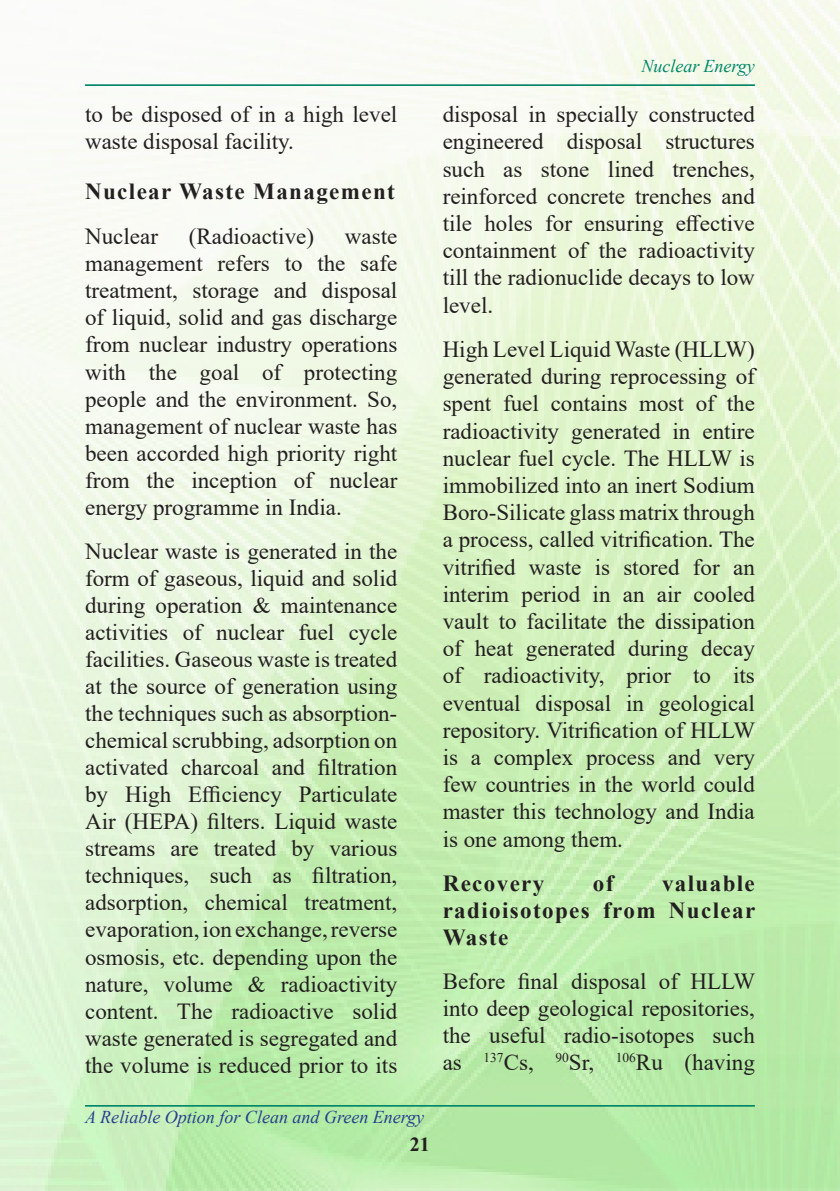
<style>
.page{position:relative;width:840px;height:1191px;background:#fff}
.page>*{position:absolute;margin:0;border:0;box-sizing:border-box;transform-origin:0 0}
.Gn_10_8{font:23px/27.2px "Times New Roman";color:#231f20;text-align:justify}
.Gn_10_8-2{font:700 23px/27px "Times New Roman";letter-spacing:.06em;color:#231f20;text-align:justify}
.t1{font:700 20px "Times New Roman";color:#231f20}
.t2{font:italic 18px "Times New Roman";color:#253f8e}
.t3{font:italic 18px "Times New Roman";color:#008768}
</style>
<div class="page">
<img style="left:0;top:0;width:839px;height:1191px">
<hr style="left:85px;top:84px;width:669px;height:1px;background:#008768">
<hr style="left:85px;top:85px;width:669px;height:1px;background:#008768">
<hr style="left:85px;top:1105px;width:669px;height:1px;background:#008768">
<p class="Gn_10_8" style="left:85px;top:100px;width:313px">to be disposed of in a high level waste disposal facility.</p>
<p class="Gn_10_8-2" style="left:85px;top:177px;width:311px">Nuclear Waste Management</p>
<p class="Gn_10_8" style="left:85px;top:221px;width:74px">Nuclear</p>
<p class="Gn_10_8" style="left:189px;top:221px;width:127px">(Radioactive)</p>
<p class="Gn_10_8" style="left:85px;top:221px;width:313px;text-indent:259px">waste management refers to the safe treatment, storage and disposal of liquid, solid and gas discharge from nuclear industry operations with the goal of protecting people and the environment. So, management of nuclear waste has been accorded high priority right from the inception of nuclear energy programme in India.</p>
<p class="Gn_10_8" style="left:85px;top:537px;width:313px">Nuclear waste is generated in the form of gaseous, liquid and solid during operation &amp; maintenance activities of nuclear fuel cycle facilities. Gaseous waste is treated at the source of generation using the techniques such as absorption&shy;chemical scrubbing, adsorption on activated charcoal and filtration by High Efficiency Particulate Air (HEPA) filters. Liquid waste streams are treated by various techniques, such as filtration, adsorption, chemical treatment, evaporation, ion exchange, reverse osmosis, etc. depending upon the nature, volume &amp; radioactivity content. The radioactive solid waste generated is segregated and the volume is reduced prior to its</p>
<p class="t2" style="left:85px;top:1104px;width:340px">A Reliable Option for Clean and Green Energy</p>
<p class="t1" style="left:410px;top:1129px;width:21px">21</p>
<p class="t3" style="left:641px;top:54px;width:115px">Nuclear Energy</p>
<p class="Gn_10_8" style="left:442px;top:100px;width:313px">disposal in specially constructed engineered disposal structures such as stone lined trenches, reinforced concrete trenches and tile holes for ensuring effective containment of the radioactivity till the radionuclide decays to low level.</p>
<p class="Gn_10_8" style="left:442px;top:335px;width:314px">High Level Liquid Waste (HLLW) generated during reprocessing of spent fuel contains most of the radioactivity generated in entire nuclear fuel cycle. The HLLW is immobilized into an inert Sodium Boro-Silicate glass matrix through a process, called vitrification. The vitrified waste is stored for an interim period in an air cooled vault to facilitate the dissipation of heat generated during decay of radioactivity, prior to its eventual disposal in geological repository. Vitrification of HLLW is a complex process and very few countries in the world could master this technology and India is one among them.</p>
<p class="Gn_10_8-2" style="left:442px;top:869px;width:103px">Recovery</p>
<p class="Gn_10_8-2" style="left:592px;top:869px;width:22px">of</p>
<p class="Gn_10_8-2" style="left:442px;top:869px;width:314px;text-indent:219px">valuable radioisotopes from Nuclear Waste</p>
<p class="Gn_10_8" style="left:442px;top:966px;width:314px">Before final disposal of HLLW into deep geological repositories, the useful radio-isotopes such as <sup>137</sup>Cs, <sup>90</sup>Sr, <sup>106</sup>Ru (having</p>
</div>
